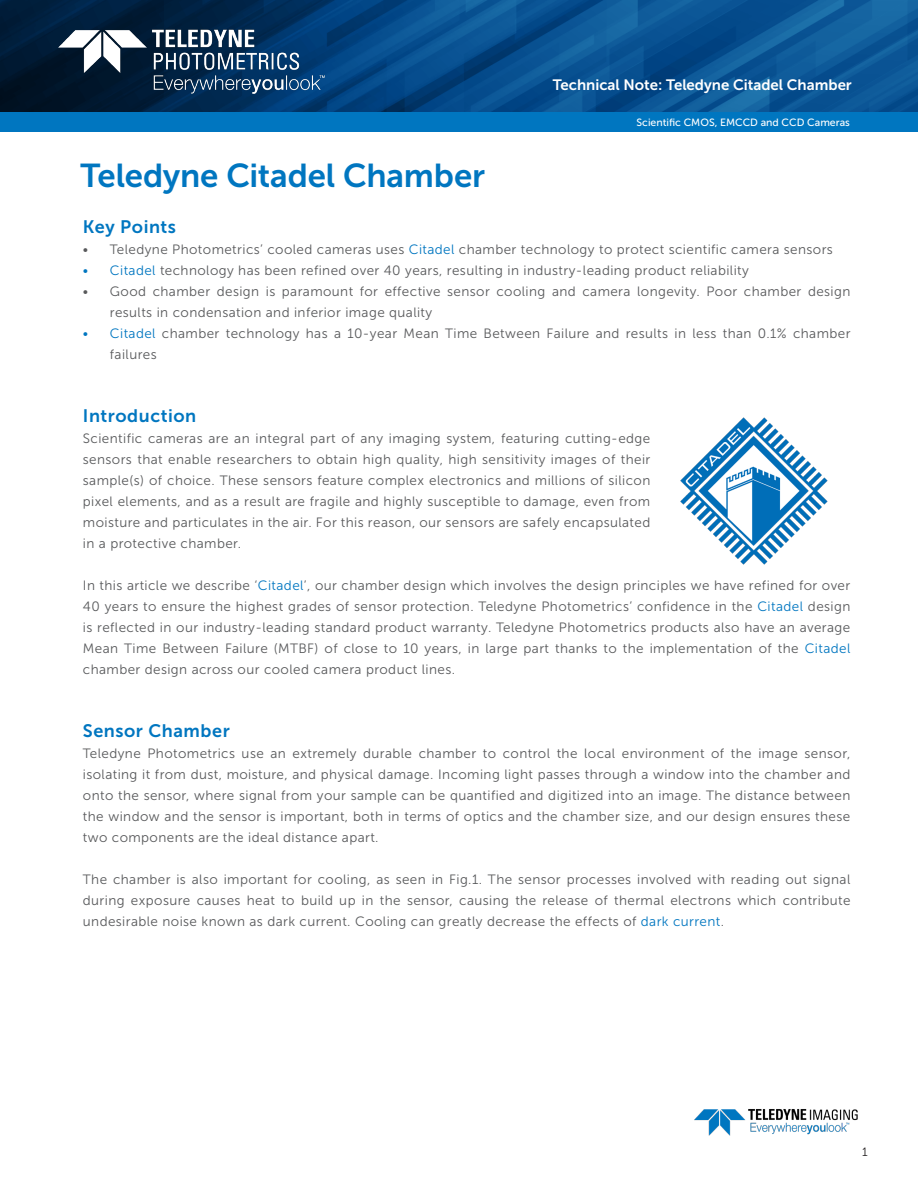
<style>
.page{position:relative;width:918px;height:1188px;background:#fff}
.page>*{position:absolute;margin:0;border:0;box-sizing:border-box;transform-origin:0 0}
.t1{font:33px "Museo Sans 700";letter-spacing:-.005em;color:#0076c0}
.t2{font:18px "Museo Sans 700";letter-spacing:.03em;color:#0076c0}
.t3{font:15px "Museo Sans 700";color:#fff}
.t4{font:13.5px/21px "Museo Sans 300";letter-spacing:.03em;color:#58595b;text-align:justify}
.t5{font:12px "Museo Sans 300";color:#231f20}
.t6{font:10.5px "Museo Sans 500";color:#fff}
.s1{color:#0076c0}
</style>
<div class="page">
<img style="left:0;top:0;width:918px;height:112px">
<div style="left:0;top:113px;width:918px;height:19px;background:#0076c0"></div>
<img style="left:694px;top:1109px;width:164px;height:27px">
<img style="left:680px;top:417px;width:148px;height:148px">
<p class="t3" style="left:553px;top:76px;width:301px">Technical Note: Teledyne Citadel Chamber</p>
<p class="t6" style="left:575px;top:117px;width:276px">CMOS, EMCCD AND C D CAMERAS FOR LIFE S IENCES</p>
<p class="t6" style="left:637px;top:117px;width:215px">Scientific CMOS, EMCCD and CCD Cameras</p>
<p class="t1" style="left:81px;top:158px;width:406px">Teledyne Citadel Chamber</p>
<p class="t2" style="left:83px;top:216px;width:95px">Key Points</p>
<p class="t4" style="left:83px;top:239px;width:752px">• Teledyne Photometrics’ cooled cameras uses <span class="s1">Citadel</span> chamber technology to protect scientific camera sensors</p>
<p class="t4" style="left:83px;top:260px;width:667px"><span class="s1">• Citadel</span> technology has been refined over 40 years, resulting in industry-leading product reliability</p>
<p class="t4" style="left:110px;top:281px;width:742px;text-indent:-27px">• Good chamber design is paramount for effective sensor cooling and camera longevity. Poor chamber design results in condensation and inferior image quality</p>
<p class="t4" style="left:110px;top:323px;width:742px;text-indent:-27px"><span class="s1">• Citadel</span> chamber technology has a 10-year Mean Time Between Failure and results in less than 0.1% chamber failures</p>
<p class="t2" style="left:83px;top:405px;width:115px">Introduction</p>
<p class="t4" style="left:83px;top:428px;width:569px">Scientific cameras are an integral part of any imaging system, featuring cutting-edge sensors that enable researchers to obtain high quality, high sensitivity images of their sample(s) of choice. These sensors feature complex electronics and millions of silicon pixel elements, and as a result are fragile and highly susceptible to damage, even from moisture and particulates in the air. For this reason, our sensors are safely encapsulated in a protective chamber.</p>
<p class="t4" style="left:83px;top:575px;width:769px">In this article we describe ‘<span class="s1">Citadel</span>’, our chamber design which involves the design principles we have refined for over 40 years to ensure the highest grades of sensor protection. Teledyne Photometrics’ confidence in the <span class="s1">Citadel</span> design is reflected in our industry-leading standard product warranty. Teledyne Photometrics products also have an average Mean Time Between Failure (MTBF) of close to 10 years, in large part thanks to the implementation of the <span class="s1">Citadel </span>chamber design across our cooled camera product lines.</p>
<p class="t2" style="left:83px;top:720px;width:148px">Sensor Chamber</p>
<p class="t4" style="left:83px;top:743px;width:769px">Teledyne Photometrics use an extremely durable chamber to control the local environment of the image sensor, isolating it from dust, moisture, and physical damage. Incoming light passes through a window into the chamber and onto the sensor, where signal from your sample can be quantified and digitized into an image. The distance between the window and the sensor is important, both in terms of optics and the chamber size, and our design ensures these two components are the ideal distance apart.</p>
<p class="t4" style="left:83px;top:869px;width:769px">The chamber is also important for cooling, as seen in Fig.1. The sensor processes involved with reading out signal during exposure causes heat to build up in the sensor, causing the release of thermal electrons which contribute undesirable noise known as dark current. Cooling can greatly decrease the effects of <span class="s1">dark current</span>.</p>
<p class="t5" style="left:862px;top:1145px;width:7px">1</p>
</div>
